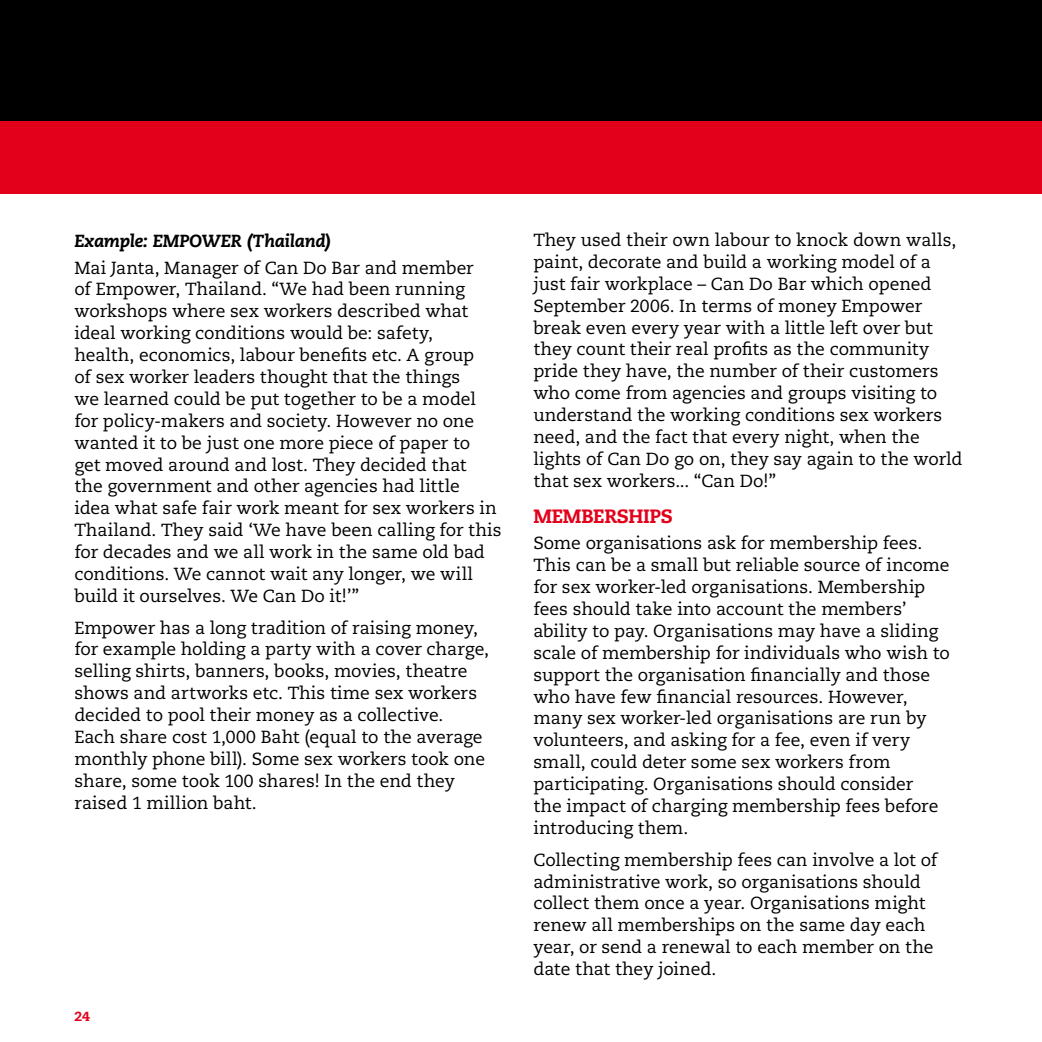
<style>
.page{position:relative;width:1042px;height:1042px;background:#fff}
.page>*{position:absolute;margin:0;border:0;box-sizing:border-box;transform-origin:0 0}
.t1{font:800 19.25px "Caecilia LT";letter-spacing:-.015em;color:#e2001a}
.t2{font:17.5px/21.9px "Caecilia LT";letter-spacing:-.005em;color:#000}
.t3{font:italic 800 17.5px "Caecilia LT";letter-spacing:-.015em;color:#000}
.t4{font:800 13.12px "Caecilia LT";color:#e2001a}
</style>
<div class="page">
<div style="left:0;top:121px;width:1042px;height:72px;background:#e2001a"></div>
<div style="left:0;top:0;width:1042px;height:121px;background:#000"></div>
<p class="t3" style="left:74px;top:230px;width:258px">Example: EMPOWER (Thailand)</p>
<p class="t2" style="left:74px;top:257px;width:429px">Mai Janta, Manager of Can Do Bar and member<br>of Empower, Thailand. “We had been running workshops where sex workers described what ideal working conditions would be: safety,<br>health, economics, labour benefits etc. A group<br>of sex worker leaders thought that the things<br>we learned could be put together to be a model for policy-makers and society. However no one wanted it to be just one more piece of paper to<br>get moved around and lost. They decided that<br>the government and other agencies had little<br>idea what safe fair work meant for sex workers in Thailand. They said ‘We have been calling for this for decades and we all work in the same old bad conditions. We cannot wait any longer, we will build it ourselves. We Can Do it!’”</p>
<p class="t2" style="left:74px;top:617px;width:416px">Empower has a long tradition of raising money, for example holding a party with a cover charge, selling shirts, banners, books, movies, theatre shows and artworks etc. This time sex workers decided to pool their money as a collective.<br>Each share cost 1,000 Baht (equal to the average monthly phone bill). Some sex workers took one share, some took 100 shares! In the end they raised 1 million baht.</p>
<p class="t4" style="left:74px;top:1008px;width:17px">24</p>
<p class="t2" style="left:533px;top:229px;width:430px">They used their own labour to knock down walls, paint, decorate and build a working model of a just fair workplace – Can Do Bar which opened September 2006. In terms of money Empower break even every year with a little left over but they count their real profits as the community pride they have, the number of their customers who come from agencies and groups visiting to understand the working conditions sex workers need, and the fact that every night, when the lights of Can Do go on, they say again to the world that sex workers... “Can Do!”</p>
<p class="t1" style="left:533px;top:504px;width:141px">MEMBERSHIPS</p>
<p class="t2" style="left:533px;top:533px;width:418px">Some organisations ask for membership fees.<br>This can be a small but reliable source of income for sex worker-led organisations. Membership fees should take into account the members’ ability to pay. Organisations may have a sliding scale of membership for individuals who wish to support the organisation financially and those who have few financial resources. However, many sex worker-led organisations are run by volunteers, and asking for a fee, even if very small, could deter some sex workers from participating. Organisations should consider<br>the impact of charging membership fees before introducing them.</p>
<p class="t2" style="left:533px;top:849px;width:405px">Collecting membership fees can involve a lot of administrative work, so organisations should collect them once a year. Organisations might renew all memberships on the same day each year, or send a renewal to each member on the date that they joined.</p>
</div>
